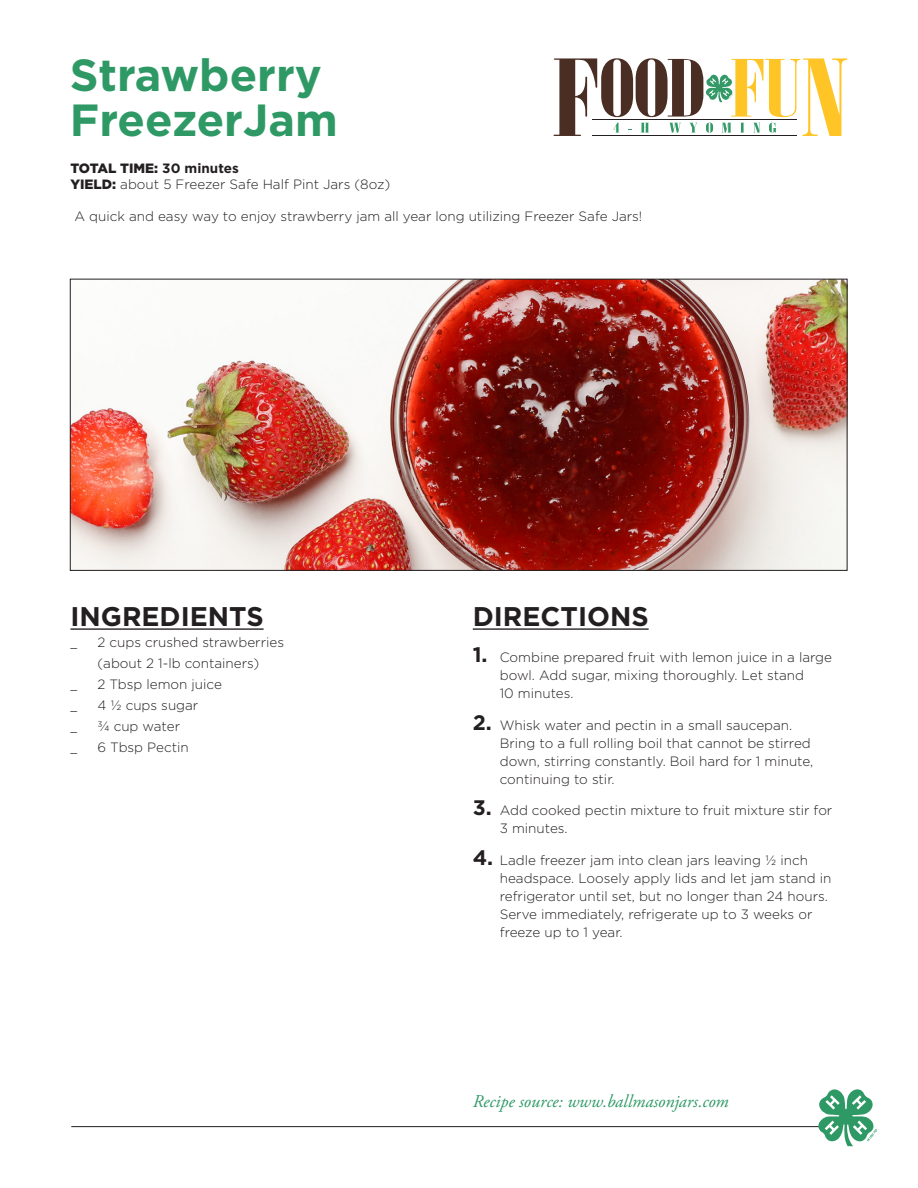
<style>
.page{position:relative;width:918px;height:1188px;background:#fff}
.page>*{position:absolute;margin:0;border:0;box-sizing:border-box;transform-origin:0 0}
.t1{font:700 45px "Gotham";color:#2f9966}
.t2{font:700 27px "Gotham";color:#231f20}
.Body{font:italic 18px "Adobe Garamond Pro";color:#2f9966}
.t3{font:300 13.5px/18px "Gotham";color:#231f20}
.t4{font:900 13.5px "Gotham";color:#231f20}
.t5{font:13.5px "Adobe Garamond Pro";color:#231f20}
.s1{font-weight:700}
.s2{font-weight:900}
.s3{font-weight:700;font-size:21px}
</style>
<div class="page">
<hr style="left:71px;top:1126px;width:752px;height:1px;background:#231f20">
<svg style="left:818px;top:1089px;width:59px;height:57px"></svg>
<svg style="left:553px;top:58px;width:294px;height:78px"></svg>
<img style="left:72px;top:281px;width:773px;height:288px">
<hr style="left:473px;top:628px;width:176px;height:2px;background:#231f20">
<hr style="left:70px;top:628px;width:194px;height:2px;background:#231f20">
<p class="t1" style="left:70px;top:45px;width:254px">Strawberry</p>
<p class="t1" style="left:70px;top:90px;width:269px">FreezerJam</p>
<p class="t4" style="left:70px;top:159px;width:170px">TOTAL TIME: <span class="s1">30 minutes</span></p>
<p class="t3" style="left:70px;top:175px;width:321px"><span class="s2">YIELD:</span> about 5 Freezer Safe Half Pint Jars (8oz)</p>
<p class="t3" style="left:74px;top:207px;width:569px">A quick and easy way to enjoy strawberry jam all year long utilizing Freezer Safe Jars!</p>
<p class="t2" style="left:70px;top:599px;width:195px">INGREDIENTS</p>
<p class="t5" style="left:70px;top:635px;width:8px">_</p>
<p class="t3" style="left:97px;top:632px;width:188px;line-height:21px">2 cups crushed strawberries (about 2 1-lb containers)</p>
<p class="t5" style="left:70px;top:677px;width:8px">_</p>
<p class="t3" style="left:97px;top:675px;width:126px">2 Tbsp lemon juice</p>
<p class="t5" style="left:70px;top:698px;width:8px">_</p>
<p class="t3" style="left:97px;top:696px;width:102px">4 1/2 cups sugar</p>
<p class="t5" style="left:70px;top:719px;width:8px">_</p>
<p class="t3" style="left:97px;top:717px;width:84px">3/4 cup water</p>
<p class="t5" style="left:70px;top:740px;width:8px">_</p>
<p class="t3" style="left:97px;top:738px;width:93px">6 Tbsp Pectin</p>
<p class="t2" style="left:473px;top:599px;width:177px">DIRECTIONS</p>
<p class="t3" style="left:500px;top:648px;width:334px;text-indent:-27px"><span class="s3">1.</span> Combine prepared fruit with lemon juice in a large bowl. Add sugar, mixing thoroughly. Let stand<br>10 minutes.</p>
<p class="t3" style="left:500px;top:716px;width:315px;text-indent:-27px"><span class="s3">2.</span> Whisk water and pectin in a small saucepan.<br>Bring to a full rolling boil that cannot be stirred down, stirring constantly. Boil hard for 1 minute, continuing to stir.</p>
<p class="t3" style="left:500px;top:801px;width:334px;text-indent:-27px"><span class="s3">3.</span> Add cooked pectin mixture to fruit mixture stir for<br>3 minutes.</p>
<p class="t3" style="left:500px;top:851px;width:333px;text-indent:-27px"><span class="s3">4.</span> Ladle freezer jam into clean jars leaving 1/2 inch headspace. Loosely apply lids and let jam stand in refrigerator until set, but no longer than 24 hours.<br>Serve immediately, refrigerate up to 3 weeks or freeze up to 1 year.</p>
<p class="Body" style="left:473px;top:1090px;width:257px">Recipe source: www.ballmasonjars.com</p>
</div>
